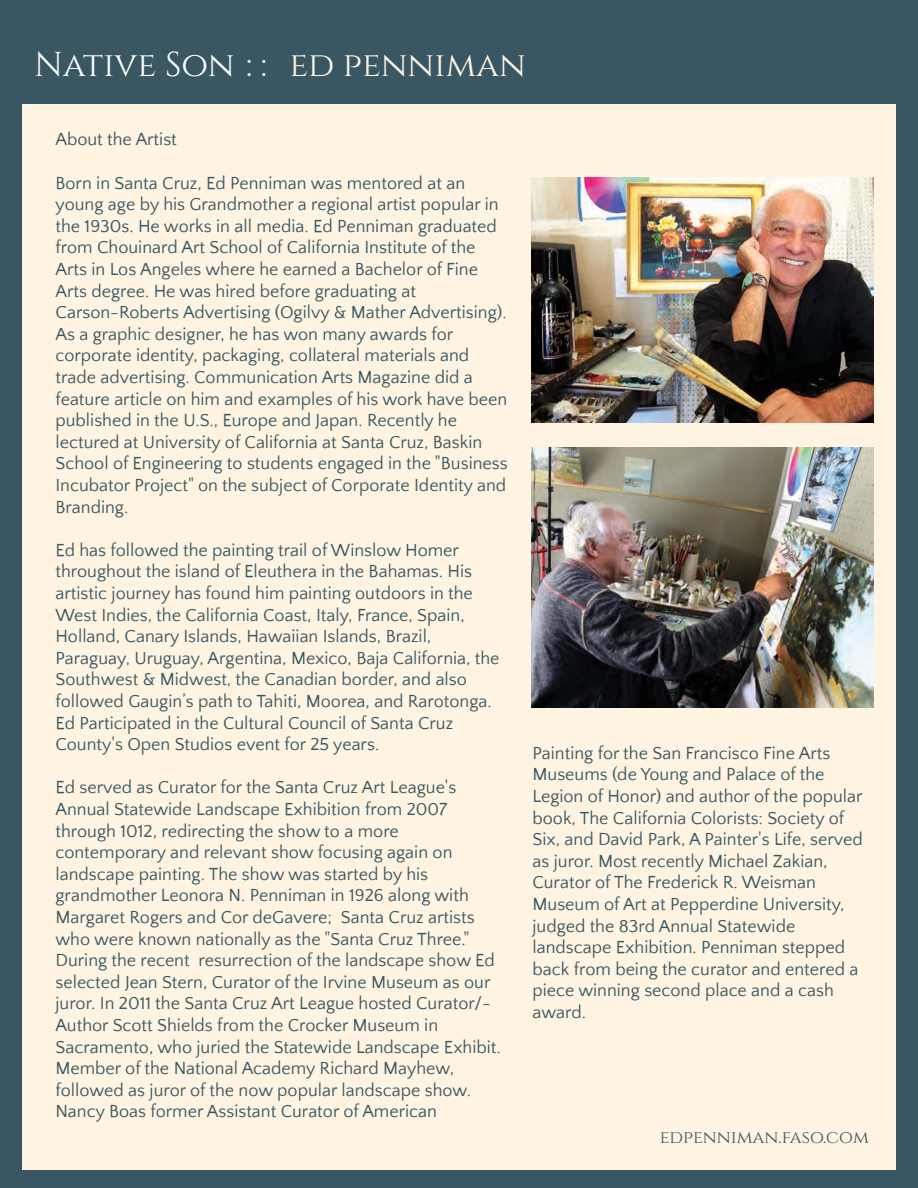
<style>
.page{position:relative;width:918px;height:1188px;background:#395762}
.page>*{position:absolute;margin:0;border:0;box-sizing:border-box;transform-origin:0 0}
.t1{font:34.5px "Cinzel";letter-spacing:.38em;color:#fff4e2}
.t2{font:18px/21.6px "Quattrocento Sans";color:#395762}
.t3{font:18px "Cinzel";color:#395762}
.s1{color:#fff}
</style>
<div class="page">
<div style="left:22px;top:104px;width:874px;height:1066px;background:#fff4e2"></div>
<img style="left:531px;top:177px;width:342px;height:246px">
<img style="left:531px;top:448px;width:342px;height:259px">
<h1 class="t1" style="left:34px;top:43px;width:493px"><span class="s1">Native Son</span> : : ed penniman</h1>
<p class="t2" style="left:56px;top:129px;width:123px">About the Artist</p>
<p class="t2" style="left:56px;top:172px;width:454px">Born in Santa Cruz, Ed Penniman was mentored at an young age by his Grandmother a regional artist popular in the 1930s. He works in all media. Ed Penniman graduated from Chouinard Art School of California Institute of the Arts in Los Angeles where he earned a Bachelor of Fine Arts degree. He was hired before graduating at Carson-Roberts Advertising (Ogilvy &amp; Mather Advertising).<br>As a graphic designer, he has won many awards for corporate identity, packaging, collateral materials and trade advertising. Communication Arts Magazine did a feature article on him and examples of his work have been published in the U.S., Europe and Japan. Recently he lectured at University of California at Santa Cruz, Baskin School of Engineering to students engaged in the "Business Incubator Project" on the subject of Corporate Identity and Branding.</p>
<p class="t2" style="left:56px;top:540px;width:445px">Ed has followed the painting trail of Winslow Homer throughout the island of Eleuthera in the Bahamas. His artistic journey has found him painting outdoors in the West Indies, the California Coast, Italy, France, Spain, Holland, Canary Islands, Hawaiian Islands, Brazil, Paraguay, Uruguay, Argentina, Mexico, Baja California, the Southwest &amp; Midwest, the Canadian border, and also followed Gaugin’s path to Tahiti, Moorea, and Rarotonga.<br>Ed Participated in the Cultural Council of Santa Cruz County's Open Studios event for 25 years.</p>
<p class="t2" style="left:56px;top:777px;width:447px">Ed served as Curator for the Santa Cruz Art League's Annual Statewide Landscape Exhibition from 2007 through 1012, redirecting the show to a more contemporary and relevant show focusing again on landscape painting. The show was started by his grandmother Leonora N. Penniman in 1926 along with Margaret Rogers and Cor deGavere; Santa Cruz artists who were known nationally as the "Santa Cruz Three." During the recent resurrection of the landscape show Ed selected Jean Stern, Curator of the Irvine Museum as our juror. In 2011 the Santa Cruz Art League hosted Curator/- Author Scott Shields from the Crocker Museum in Sacramento, who juried the Statewide Landscape Exhibit.<br>Member of the National Academy Richard Mayhew, followed as juror of the now popular landscape show.<br>Nancy Boas former Assistant Curator of American</p>
<p class="t2" style="left:533px;top:743px;width:332px">Painting for the San Francisco Fine Arts Museums (de Young and Palace of the Legion of Honor) and author of the popular book, The California Colorists: Society of Six, and David Park, A Painter's Life, served as juror. Most recently Michael Zakian, Curator of The Frederick R. Weisman Museum of Art at Pepperdine University, judged the 83rd Annual Statewide landscape Exhibition. Penniman stepped back from being the curator and entered a piece winning second place and a cash award.</p>
<p class="t3" style="left:660px;top:1126px;width:210px">edpenniman.faso.com</p>
</div>
